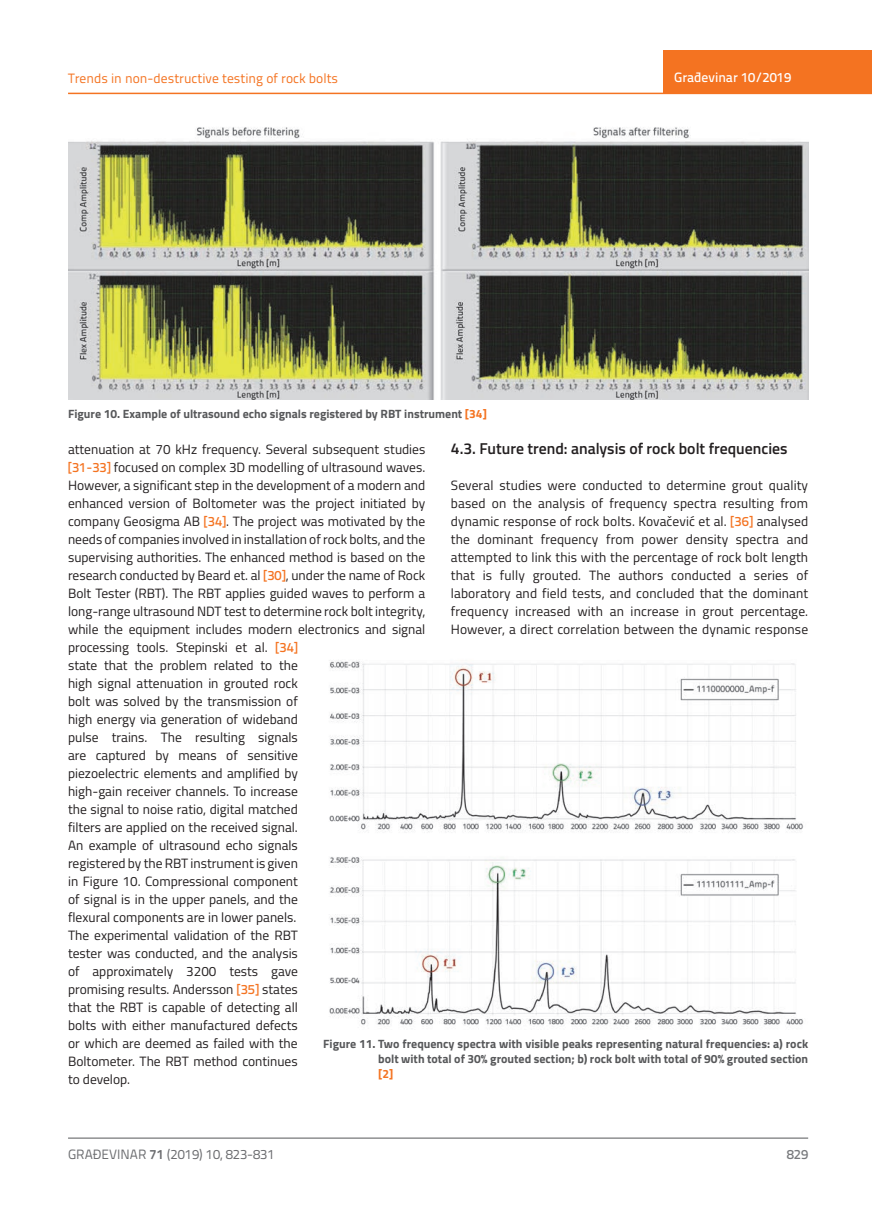
<style>
.page{position:relative;width:872px;height:1212px;background:#fff}
.page>*{position:absolute;margin:0;border:0;box-sizing:border-box;transform-origin:0 0}
.t1{font:600 15.75px "Titillium";color:#231f20}
.t2{font:13.5px/18px "Titillium";color:#231f20}
.t3{font:13.5px "Titillium Text 22 L";color:#f47321}
.t4{font:13.5px "Titillium Text 22 L";color:#6c6d70}
.t5{font:500 13.5px "Titillium Text 22 L";color:#fff}
.t6{font:500 13.5px "Titillium Text 22 L";color:#787a7d}
.t7{font:700 12px/15px "Titillium";color:#57585a;text-align:right}
.t8{font:700 12px "Titillium";color:#f47321}
.s1{color:#f47321}
.s2{font-family:"Titillium Text 22 L";font-weight:500;color:#f47321}
.s3{font-weight:700}
</style>
<div class="page">
<hr style="left:68px;top:93px;width:804px;height:1px;background:#f47321">
<div style="left:663px;top:50px;width:209px;height:44px;background:#f47321"></div>
<hr style="left:68px;top:1138px;width:740px;height:1px;background:#57585a">
<img style="left:68px;top:127px;width:740px;height:273px">
<img style="left:329px;top:660px;width:475px;height:366px">
<p class="t3" style="left:68px;top:68px;width:272px">Trends in non-destructive testing of rock bolts</p>
<p class="t7" style="left:68px;top:405px;width:420px">Figure 10. Example of ultrasound echo signals registered by RBT instrument <span class="s1">[34]</span></p>
<p class="t5" style="left:674px;top:67px;width:118px">Građevinar 10/2019</p>
<p class="t2" style="left:68px;top:439px;width:359px">attenuation at 70 kHz frequency. Several subsequent studies <span class="s2">[31-33]</span> focused on complex 3D modelling of ultrasound waves.<br>However, a significant step in the development of a modern and enhanced version of Boltometer was the project initiated by company Geosigma AB <span class="s2">[34]</span>. The project was motivated by the needs of companies involved in installation of rock bolts, and the supervising authorities. The enhanced method is based on the research conducted by Beard et. al <span class="s2">[30]</span>, under the name of Rock Bolt Tester (RBT). The RBT applies guided waves to perform a long-range ultrasound NDT test to determine rock bolt integrity, while the equipment includes modern electronics and signal processing tools. Stepinski et al. <span class="s2">[34]<br></span>state that the problem related to the<br>high signal attenuation in grouted rock<br>bolt was solved by the transmission of<br>high energy via generation of wideband<br>pulse trains. The resulting signals<br>are captured by means of sensitive<br>piezoelectric elements and amplified by<br>high-gain receiver channels. To increase<br>the signal to noise ratio, digital matched<br>filters are applied on the received signal.<br>An example of ultrasound echo signals<br>registered by the RBT instrument is given<br>in Figure 10. Compressional component<br>of signal is in the upper panels, and the<br>flexural components are in lower panels.<br>The experimental validation of the RBT<br>tester was conducted, and the analysis<br>of approximately 3200 tests gave<br>promising results. Andersson <span class="s2">[35]</span> states<br>that the RBT is capable of detecting all<br>bolts with either manufactured defects<br>or which are deemed as failed with the<br>Boltometer. The RBT method continues<br>to develop.</p>
<p class="t1" style="left:451px;top:436px;width:338px">4.3. Future trend: analysis of rock bolt frequencies</p>
<p class="t2" style="left:451px;top:475px;width:359px;text-align:justify">Several studies were conducted to determine grout quality based on the analysis of frequency spectra resulting from dynamic response of rock bolts. Kovačević et al. <span class="s2">[36]</span> analysed the dominant frequency from power density spectra and attempted to link this with the percentage of rock bolt length that is fully grouted. The authors conducted a series of laboratory and field tests, and concluded that the dominant frequency increased with an increase in grout percentage.<br>However, a direct correlation between the dynamic response</p>
<p class="t7" style="left:323px;top:1036px;width:486px">Figure 11. Two frequency spectra with visible peaks representing natural frequencies: a) rock bolt with total of 30% grouted section; b) rock bolt with total of 90% grouted section</p>
<p class="t8" style="left:378px;top:1065px;width:17px">[2]</p>
<p class="t4" style="left:68px;top:1144px;width:208px">GRAĐEVINAR <span class="s3">71</span> (2019) 10, 823-831</p>
<p class="t6" style="left:786px;top:1144px;width:23px">829</p>
</div>
